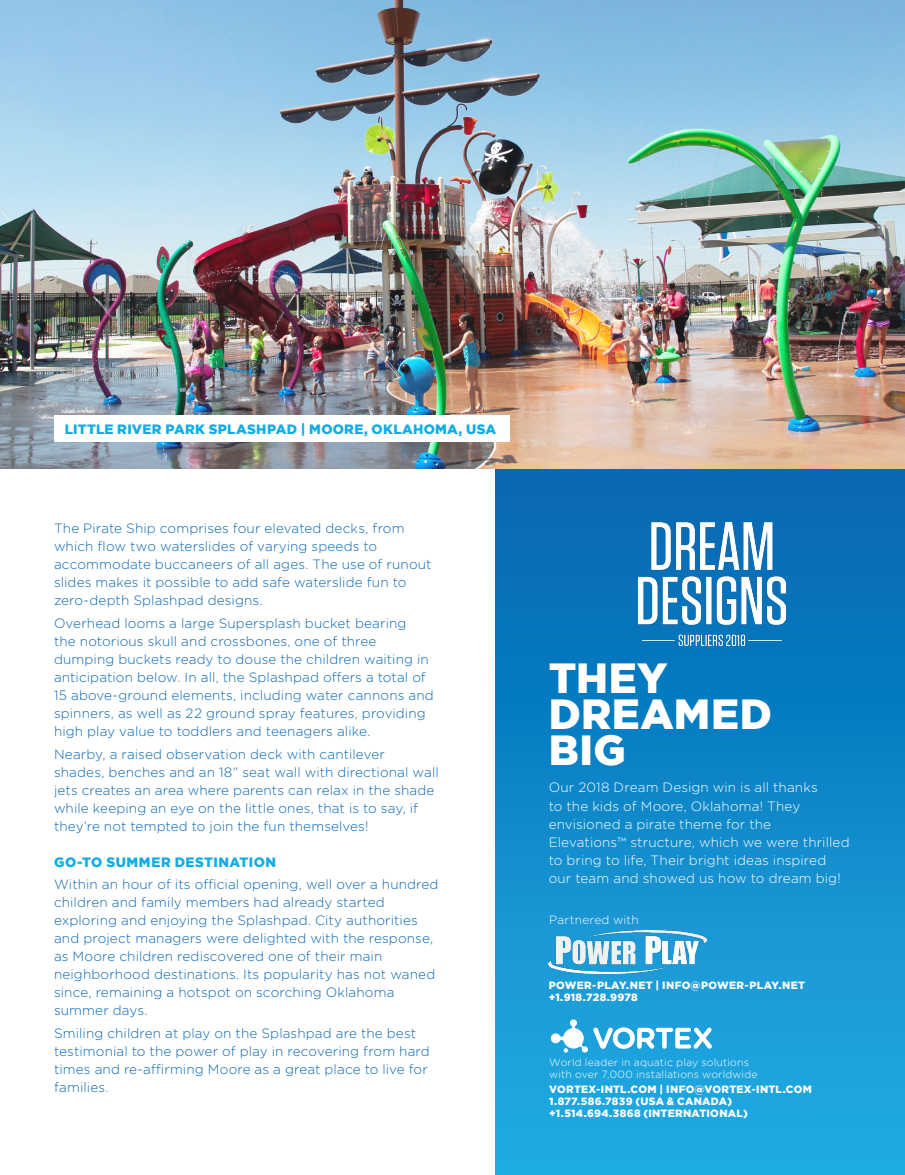
<style>
.page{position:relative;width:905px;height:1175px;background:#fff}
.page>*{position:absolute;margin:0;border:0;box-sizing:border-box;transform-origin:0 0}
.t1{font:900 42px/36px "Gotham";letter-spacing:.01em;color:#fff}
.t2{font:300 13.5px/18px "Gotham Rounded";letter-spacing:.01em;color:#0b67b2}
.t3{font:300 13.5px/18px "Gotham Rounded";letter-spacing:.01em;color:#fff}
.t4{font:900 13.5px "Gotham";letter-spacing:.025em;color:#10ade4}
.t5{font:300 12px "Gotham Rounded";letter-spacing:.015em;color:#fff}
.t6{font:900 10.5px/12px "Gotham";letter-spacing:.025em;color:#fff}
.t7{font:300 10.5px/12px "Gotham Rounded";letter-spacing:.015em;color:#fff}
</style>
<div class="page">
<div style="left:495px;top:468px;width:409px;height:706px;background:linear-gradient(to bottom,#0365b1,#20aee5)"></div>
<img style="left:0;top:0;width:904px;height:468px">
<svg style="left:550px;top:1019px;width:161px;height:33px"></svg>
<div style="left:54px;top:415px;width:455px;height:27px;background:#fff"></div>
<img style="left:638px;top:522px;width:147px;height:124px">
<img style="left:548px;top:930px;width:158px;height:43px">
<p class="t4" style="left:65px;top:421px;width:433px">LITTLE RIVER PARK SPLASHPAD | MOORE, OKLAHOMA, USA</p>
<p class="t2" style="left:54px;top:519px;width:379px">The Pirate Ship comprises four elevated decks, from which flow two waterslides of varying speeds to accommodate buccaneers of all ages. The use of runout slides makes it possible to add safe waterslide fun to zero-depth Splashpad designs.</p>
<p class="t2" style="left:54px;top:613px;width:381px">Overhead looms a large Supersplash bucket bearing<br>the notorious skull and crossbones, one of three dumping buckets ready to douse the children waiting in anticipation below. In all, the Splashpad offers a total of 15 above-ground elements, including water cannons and spinners, as well as 22 ground spray features, providing high play value to toddlers and teenagers alike.</p>
<p class="t2" style="left:54px;top:744px;width:386px">Nearby, a raised observation deck with cantilever<br>shades, benches and an 18” seat wall with directional wall jets creates an area where parents can relax in the shade while keeping an eye on the little ones, that is to say, if they’re not tempted to join the fun themselves!</p>
<p class="t4" style="left:54px;top:854px;width:223px">GO-TO SUMMER DESTINATION</p>
<p class="t2" style="left:54px;top:874px;width:386px">Within an hour of its official opening, well over a hundred children and family members had already started exploring and enjoying the Splashpad. City authorities and project managers were delighted with the response, as Moore children rediscovered one of their main neighborhood destinations. Its popularity has not waned since, remaining a hotspot on scorching Oklahoma summer days.</p>
<p class="t2" style="left:54px;top:1023px;width:377px">Smiling children at play on the Splashpad are the best testimonial to the power of play in recovering from hard times and re-affirming Moore as a great place to live for families.</p>
<h1 class="t1" style="left:548px;top:659px;width:225px">THEY<br>DREAMED<br>BIG</h1>
<p class="t3" style="left:548px;top:778px;width:302px">Our 2018 Dream Design win is all thanks<br>to the kids of Moore, Oklahoma! They envisioned a pirate theme for the Elevations™ structure, which we were thrilled to bring to life, Their bright ideas inspired our team and showed us how to dream big!</p>
<p class="t5" style="left:549px;top:911px;width:91px">Partnered with</p>
<p class="t6" style="left:548px;top:979px;width:258px">POWER-PLAY.NET | INFO@POWER-PLAY.NET +1.918.728.9978</p>
<p class="t7" style="left:549px;top:1056px;width:210px">World leader in aquatic play solutions with over 7,000 installations worldwide</p>
<p class="t6" style="left:549px;top:1083px;width:264px">VORTEX-INTL.COM | INFO@VORTEX-INTL.COM<br>1.877.586.7839 (USA &amp; CANADA) +1.514.694.3868 (INTERNATIONAL)</p>
</div>
